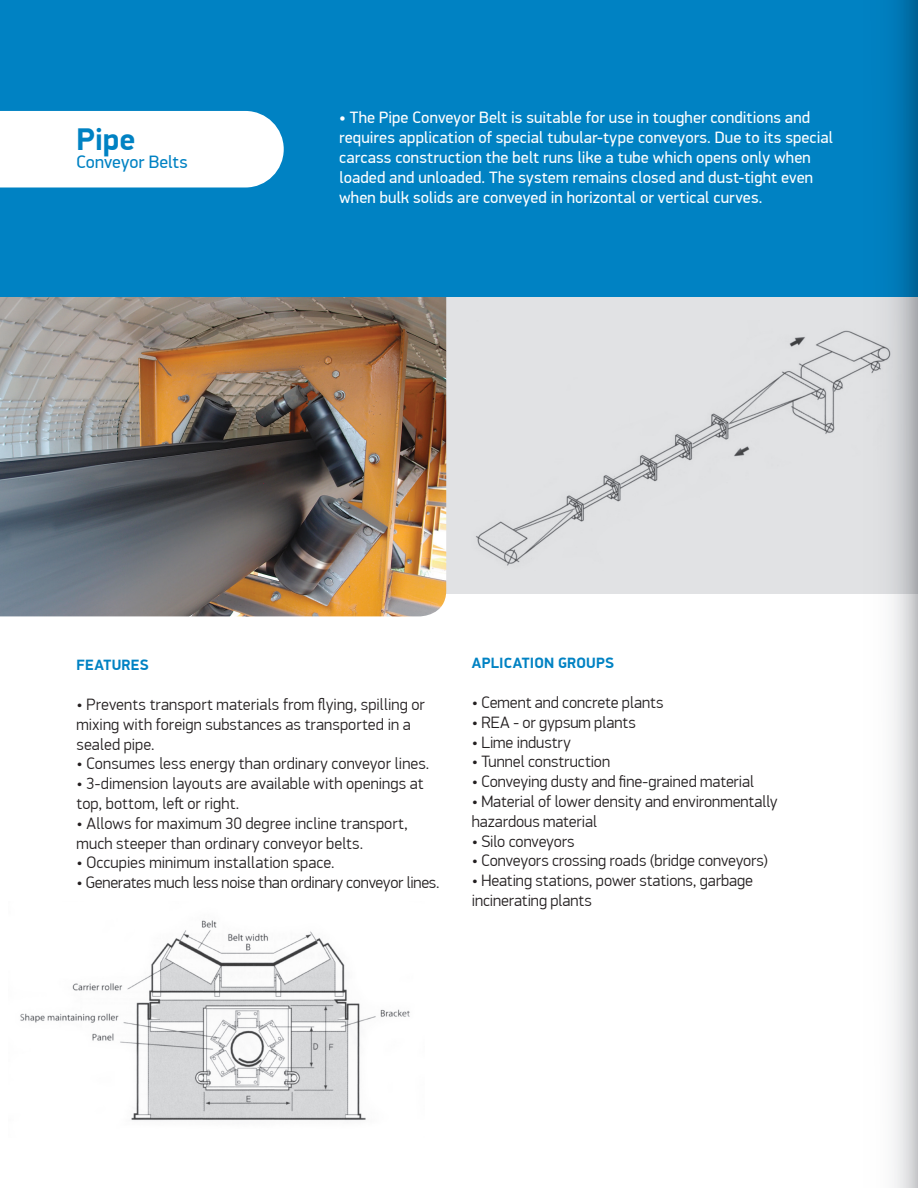
<style>
.page{position:relative;width:918px;height:1188px;background:#fff}
.page>*{position:absolute;margin:0;border:0;box-sizing:border-box;transform-origin:0 0}
.t1{font:700 31.5px "PF Din Display Pro";color:#0082c3}
.t2{font:18px "PF Din Display Pro";letter-spacing:-.005em;color:#0082c3}
.t3{font:300 16.5px/19.8px "PF Din Display Pro";color:#231f20}
.t4{font:16.5px/19.8px "PF Din Display Pro";letter-spacing:.01em;color:#fff}
.t5{font:700 15px "PF Din Display Pro";letter-spacing:.02em;color:#0082c3}
</style>
<div class="page">
<div style="left:0;top:0;width:918px;height:297px;background:#0082c3"></div>
<div style="left:0;top:111px;width:284px;height:76px;background:#fff"></div>
<div style="left:0;top:297px;width:918px;height:297px;background:#e1e2e4"></div>
<img style="left:0;top:297px;width:446px;height:319px">
<img style="left:20px;top:920px;width:390px;height:201px">
<img style="left:476px;top:332px;width:365px;height:234px">
<svg style="left:841px;top:0;width:77px;height:1188px"></svg>
<p class="t1" style="left:77px;top:120px;width:60px">Pipe</p>
<p class="t2" style="left:77px;top:151px;width:113px">Conveyor Belts</p>
<p class="t4" style="left:339px;top:108px;width:496px">• The Pipe Conveyor Belt is suitable for use in tougher conditions and requires application of special tubular-type conveyors. Due to its special carcass construction the belt runs like a tube which opens only when loaded and unloaded. The system remains closed and dust-tight even when bulk solids are conveyed in horizontal or vertical curves.</p>
<p class="t5" style="left:77px;top:656px;width:74px">FEATURES</p>
<p class="t3" style="left:77px;top:695px;width:350px">• Prevents transport materials from flying, spilling or mixing with foreign substances as transported in a sealed pipe.</p>
<p class="t3" style="left:77px;top:754px;width:354px">• Consumes less energy than ordinary conveyor lines.</p>
<p class="t3" style="left:77px;top:774px;width:349px">• 3-dimension layouts are available with openings at top, bottom, left or right.</p>
<p class="t3" style="left:77px;top:813px;width:333px">• Allows for maximum 30 degree incline transport, much steeper than ordinary conveyor belts.</p>
<p class="t3" style="left:77px;top:853px;width:260px">• Occupies minimum installation space.</p>
<p class="t3" style="left:77px;top:873px;width:364px">• Generates much less noise than ordinary conveyor lines.</p>
<p class="t5" style="left:472px;top:654px;width:144px">APLICATION GROUPS</p>
<p class="t3" style="left:472px;top:693px;width:193px">• Cement and concrete plants</p>
<p class="t3" style="left:472px;top:713px;width:166px">• REA - or gypsum plants</p>
<p class="t3" style="left:472px;top:732px;width:101px">• Lime industry</p>
<p class="t3" style="left:472px;top:752px;width:140px">• Tunnel construction</p>
<p class="t3" style="left:472px;top:772px;width:284px">• Conveying dusty and fine-grained material</p>
<p class="t3" style="left:472px;top:792px;width:307px">• Material of lower density and environmentally hazardous material</p>
<p class="t3" style="left:472px;top:831px;width:104px">• Silo conveyors</p>
<p class="t3" style="left:472px;top:851px;width:298px">• Conveyors crossing roads (bridge conveyors)</p>
<p class="t3" style="left:472px;top:871px;width:283px">• Heating stations, power stations, garbage incinerating plants</p>
</div>
